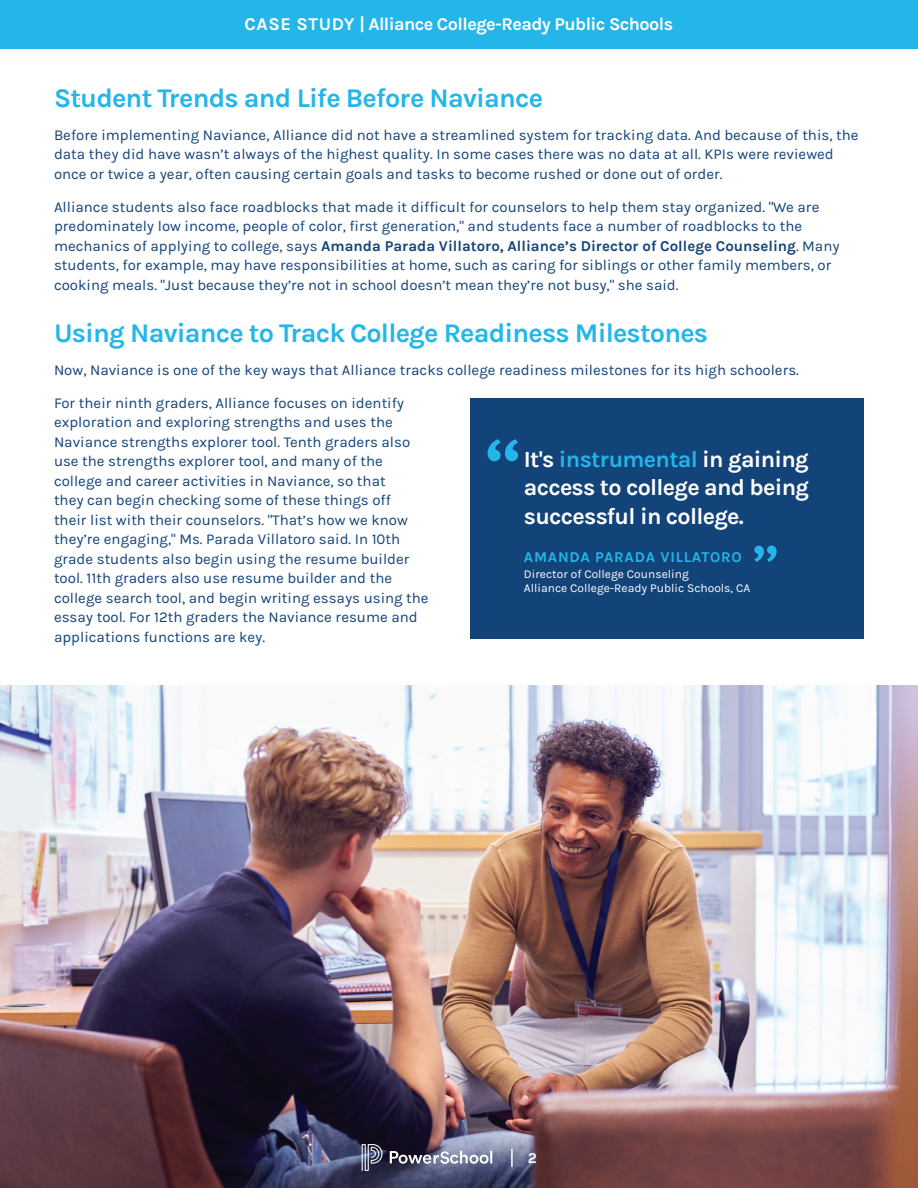
<style>
.page{position:relative;width:918px;height:1188px;background:#fff}
.page>*{position:absolute;margin:0;border:0;box-sizing:border-box;transform-origin:0 0}
.t1{font:700 27px "Karla";letter-spacing:-.03em;color:#24b6e9}
.t2{font:700 23.25px/28.5px "Karla";letter-spacing:-.03em;color:#fff;text-align:justify}
.t3{font:700 18px "Karla";letter-spacing:-.03em;color:#fff}
.t4{font:15px/19.5px "Karla";color:#124379}
.t5{font:700 15px "Karla";letter-spacing:.05em;color:#24b6e9}
.t6{font:700 15px "Karla";color:#fff}
.t7{font:12px/14.4px "Karla";color:#fff}
.s1{font-weight:700}
.s2{color:#23b5e9}
</style>
<div class="page">
<img style="left:0;top:685px;width:918px;height:503px">
<svg style="left:362px;top:1144px;width:21px;height:27px"></svg>
<svg style="left:390px;top:1151px;width:102px;height:13px"></svg>
<svg style="left:511px;top:1149px;width:2px;height:18px"></svg>
<div style="left:470px;top:398px;width:393px;height:241px;background:#124379"></div>
<svg style="left:488px;top:439px;width:30px;height:22px"></svg>
<svg style="left:754px;top:546px;width:23px;height:16px"></svg>
<div style="left:0;top:0;width:918px;height:48px;background:#24b6e9"></div>
<p class="t3" style="left:245px;top:14px;width:430px">CASE STUDY | Alliance College-Ready Public Schools</p>
<h1 class="t1" style="left:54px;top:82px;width:491px">Student Trends and Life Before Naviance</h1>
<p class="t4" style="left:54px;top:125px;width:806px">Before implementing Naviance, Alliance did not have a streamlined system for tracking data. And because of this, the data they did have wasn’t always of the highest quality. In some cases there was no data at all. KPIs were reviewed once or twice a year, often causing certain goals and tasks to become rushed or done out of order.</p>
<p class="t4" style="left:54px;top:197px;width:787px">Alliance students also face roadblocks that made it difficult for counselors to help them stay organized. "We are predominately low income, people of color, first generation," and students face a number of roadblocks to the mechanics of applying to college, says <span class="s1">Amanda Parada Villatoro, Alliance’s Director of College Counseling</span>. Many students, for example, may have responsibilities at home, such as caring for siblings or other family members, or cooking meals. "Just because they’re not in school doesn’t mean they’re not busy," she said.</p>
<h1 class="t1" style="left:54px;top:317px;width:656px">Using Naviance to Track College Readiness Milestones</h1>
<p class="t4" style="left:54px;top:360px;width:746px">Now, Naviance is one of the key ways that Alliance tracks college readiness milestones for its high schoolers.</p>
<p class="t4" style="left:54px;top:393px;width:376px">For their ninth graders, Alliance focuses on identify exploration and exploring strengths and uses the Naviance strengths explorer tool. Tenth graders also use the strengths explorer tool, and many of the college and career activities in Naviance, so that<br>they can begin checking some of these things off<br>their list with their counselors. "That’s how we know they’re engaging," Ms. Parada Villatoro said. In 10th grade students also begin using the resume builder tool. 11th graders also use resume builder and the college search tool, and begin writing essays using the essay tool. For 12th graders the Naviance resume and applications functions are key.</p>
<h2 class="t2" style="left:524px;top:445px;width:287px">It's <span class="s2">instrumental</span> in gaining access to college and being successful in college.</h2>
<p class="t5" style="left:524px;top:548px;width:219px">AMANDA PARADA VILLATORO</p>
<p class="t7" style="left:524px;top:567px;width:228px">Director of College Counseling<br>Alliance College-Ready Public Schools, CA</p>
<p class="t6" style="left:528px;top:1149px;width:11px">2</p>
</div>
